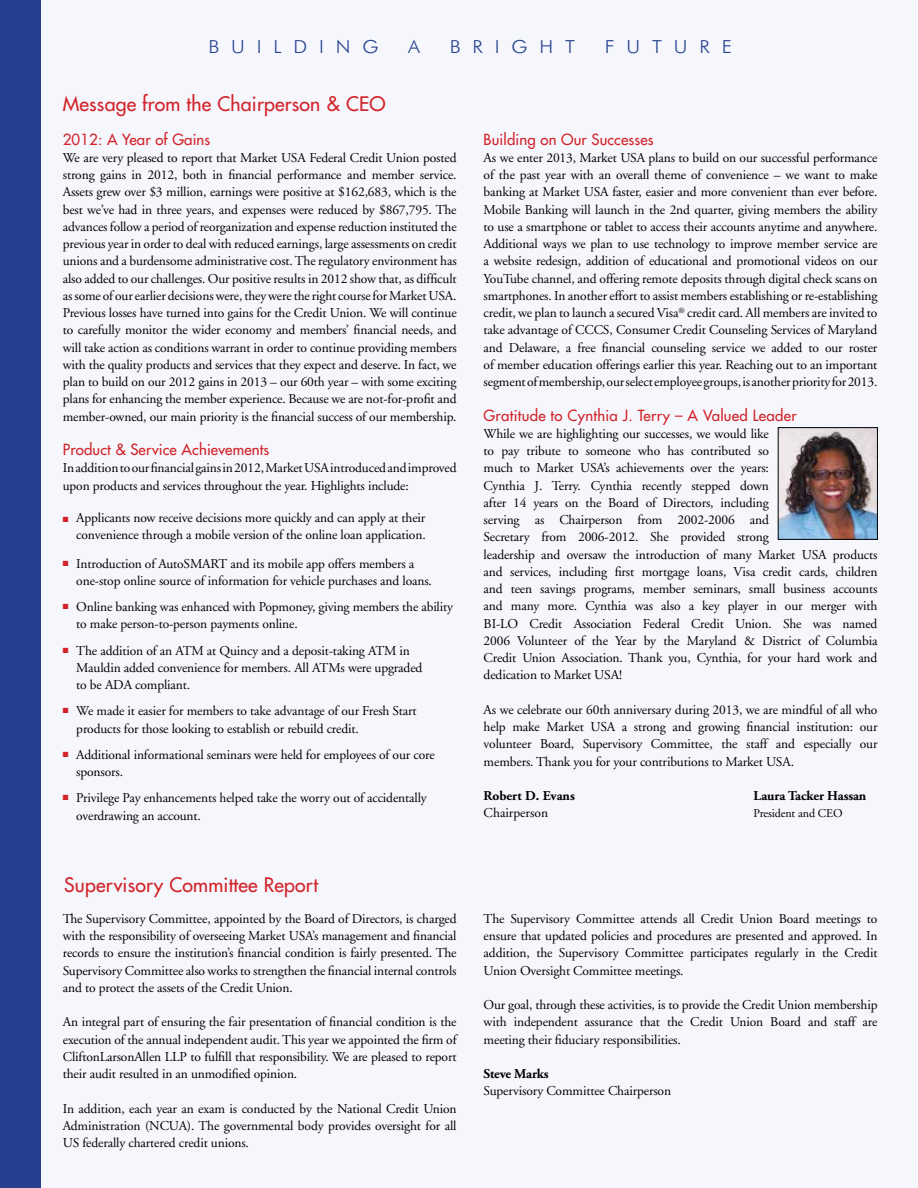
<style>
.page{position:relative;width:918px;height:1188px;background:#f6f7fc}
.page>*{position:absolute;margin:0;border:0;box-sizing:border-box;transform-origin:0 0}
.t1{font:19.5px "Futura";letter-spacing:.01em;color:#d2232a}
.t2{font:300 18px "Futuri SW";letter-spacing:.6em;color:#25408f;scale:1.1 1}
.t3{font:15px "Futura";letter-spacing:.01em;color:#d2232a}
.t4{font:13.5px/17.2px "Adobe Garamond";letter-spacing:-.01em;color:#000;text-align:justify}
.t5{font:700 13.5px "Adobe Garamond";letter-spacing:-.01em;color:#000}
.t6{font:12px "Adobe Garamond";letter-spacing:-.01em;color:#000}
.s1{color:#d2232a}
</style>
<div class="page">
<div style="left:0;top:0;width:40px;height:1188px;background:#25408f"></div>
<img style="left:780px;top:430px;width:95px;height:107px">
<h2 class="t2" style="left:208px;top:36px;width:156px">BUILDING</h2>
<h2 class="t2" style="left:408px;top:36px;width:12px">A</h2>
<h2 class="t2" style="left:450px;top:36px;width:115px">BRIGHT</h2>
<h2 class="t2" style="left:605px;top:36px;width:117px">FUTURE</h2>
<h1 class="t1" style="left:63px;top:91px;width:324px">Message from the Chairperson &amp; CEO</h1>
<p class="t3" style="left:63px;top:129px;width:149px">2012: A Year of Gains</p>
<p class="t4" style="left:63px;top:149px;width:395px">We are very pleased to report that Market USA Federal Credit Union posted strong gains in 2012, both in financial performance and member service.<br>Assets grew over $3 million, earnings were positive at $162,683, which is the best we’ve had in three years, and expenses were reduced by $867,795. The advances follow a period of reorganization and expense reduction instituted the previous year in order to deal with reduced earnings, large assessments on credit unions and a burdensome administrative cost. The regulatory environment has also added to our challenges. Our positive results in 2012 show that, as difficult as some of our earlier decisions were, they were the right course for Market USA.<br>Previous losses have turned into gains for the Credit Union. We will continue to carefully monitor the wider economy and members’ financial needs, and will take action as conditions warrant in order to continue providing members with the quality products and services that they expect and deserve. In fact, we plan to build on our 2012 gains in 2013 – our 60th year – with some exciting plans for enhancing the member experience. Because we are not-for-profit and member-owned, our main priority is the financial success of our membership.</p>
<p class="t3" style="left:63px;top:440px;width:208px">Product &amp; Service Achievements</p>
<p class="t4" style="left:63px;top:460px;width:395px">In addition to our financial gains in 2012, Market USA introduced and improved upon products and services throughout the year. Highlights include:</p>
<p class="t4" style="left:63px;top:510px;width:364px;text-align:right"><span class="s1">■</span> Applicants now receive decisions more quickly and can apply at their convenience through a mobile version of the online loan application.</p>
<p class="t4" style="left:76px;top:555px;width:357px;text-indent:-14px"><span class="s1">■</span> Introduction of AutoSMART and its mobile app offers members a one-stop online source of information for vehicle purchases and loans.</p>
<p class="t4" style="left:76px;top:599px;width:378px;text-indent:-14px"><span class="s1">■</span> Online banking was enhanced with Popmoney, giving members the ability to make person-to-person payments online.</p>
<p class="t4" style="left:76px;top:642px;width:348px;text-align:left;text-indent:-14px"><span class="s1">■</span> The addition of an ATM at Quincy and a deposit-taking ATM in<br>Mauldin added convenience for members. All ATMs were upgraded to be ADA compliant.</p>
<p class="t4" style="left:76px;top:703px;width:342px;text-indent:-14px"><span class="s1">■</span> We made it easier for members to take advantage of our Fresh Start products for those looking to establish or rebuild credit.</p>
<p class="t4" style="left:76px;top:746px;width:360px;text-indent:-14px"><span class="s1">■</span> Additional informational seminars were held for employees of our core sponsors.</p>
<p class="t4" style="left:76px;top:790px;width:352px;text-indent:-14px"><span class="s1">■</span> Privilege Pay enhancements helped take the worry out of accidentally overdrawing an account.</p>
<h1 class="t1" style="left:64px;top:872px;width:255px">Supervisory Committee Report</h1>
<p class="t4" style="left:63px;top:910px;width:395px">The Supervisory Committee, appointed by the Board of Directors, is charged with the responsibility of overseeing Market USA’s management and financial records to ensure the institution’s financial condition is fairly presented. The Supervisory Committee also works to strengthen the financial internal controls and to protect the assets of the Credit Union.</p>
<p class="t4" style="left:63px;top:1014px;width:395px">An integral part of ensuring the fair presentation of financial condition is the execution of the annual independent audit. This year we appointed the firm of CliftonLarsonAllen LLP to fulfill that responsibility. We are pleased to report their audit resulted in an unmodified opinion.</p>
<p class="t4" style="left:63px;top:1100px;width:395px">In addition, each year an exam is conducted by the National Credit Union Administration (NCUA). The governmental body provides oversight for all US federally chartered credit unions.</p>
<p class="t3" style="left:484px;top:129px;width:171px">Building on Our Successes</p>
<p class="t4" style="left:484px;top:149px;width:395px">As we enter 2013, Market USA plans to build on our successful performance of the past year with an overall theme of convenience – we want to make banking at Market USA faster, easier and more convenient than ever before.<br>Mobile Banking will launch in the 2nd quarter, giving members the ability to use a smartphone or tablet to access their accounts anytime and anywhere.<br>Additional ways we plan to use technology to improve member service are a website redesign, addition of educational and promotional videos on our YouTube channel, and offering remote deposits through digital check scans on smartphones. In another effort to assist members establishing or re-establishing credit, we plan to launch a secured Visa<sup>®</sup> credit card. All members are invited to take advantage of CCCS, Consumer Credit Counseling Services of Maryland and Delaware, a free financial counseling service we added to our roster of member education offerings earlier this year. Reaching out to an important segment of membership, our select employee groups, is another priority for 2013.</p>
<p class="t3" style="left:484px;top:405px;width:315px">Gratitude to Cynthia J. Terry – A Valued Leader</p>
<p class="t4" style="left:484px;top:425px;width:395px;text-align:left">While we are highlighting our successes, we would like<br>to pay tribute to someone who has contributed so<br>much to Market USA’s achievements over the years:<br>Cynthia J. Terry. Cynthia recently stepped down<br>after 14 years on the Board of Directors, including<br>serving as Chairperson from 2002-2006 and<br>Secretary from 2006-2012. She provided strong<br>leadership and oversaw the introduction of many Market USA products and services, including first mortgage loans, Visa credit cards, children and teen savings programs, member seminars, small business accounts and many more. Cynthia was also a key player in our merger with BI-LO Credit Association Federal Credit Union. She was named 2006 Volunteer of the Year by the Maryland &amp; District of Columbia Credit Union Association. Thank you, Cynthia, for your hard work and dedication to Market USA!</p>
<p class="t4" style="left:484px;top:701px;width:395px">As we celebrate our 60th anniversary during 2013, we are mindful of all who help make Market USA a strong and growing financial institution: our volunteer Board, Supervisory Committee, the staff and especially our members. Thank you for your contributions to Market USA.</p>
<p class="t5" style="left:484px;top:788px;width:93px">Robert D. Evans</p>
<p class="t5" style="left:754px;top:788px;width:114px">Laura Tacker Hassan</p>
<p class="t4" style="left:484px;top:805px;width:66px">Chairperson</p>
<p class="t6" style="left:754px;top:807px;width:90px">President and CEO</p>
<p class="t4" style="left:484px;top:910px;width:395px">The Supervisory Committee attends all Credit Union Board meetings to ensure that updated policies and procedures are presented and approved. In addition, the Supervisory Committee participates regularly in the Credit Union Oversight Committee meetings.</p>
<p class="t4" style="left:484px;top:997px;width:395px">Our goal, through these activities, is to provide the Credit Union membership with independent assurance that the Credit Union Board and staff are meeting their fiduciary responsibilities.</p>
<p class="t5" style="left:484px;top:1066px;width:67px">Steve Marks</p>
<p class="t4" style="left:484px;top:1083px;width:189px">Supervisory Committee Chairperson</p>
</div>
